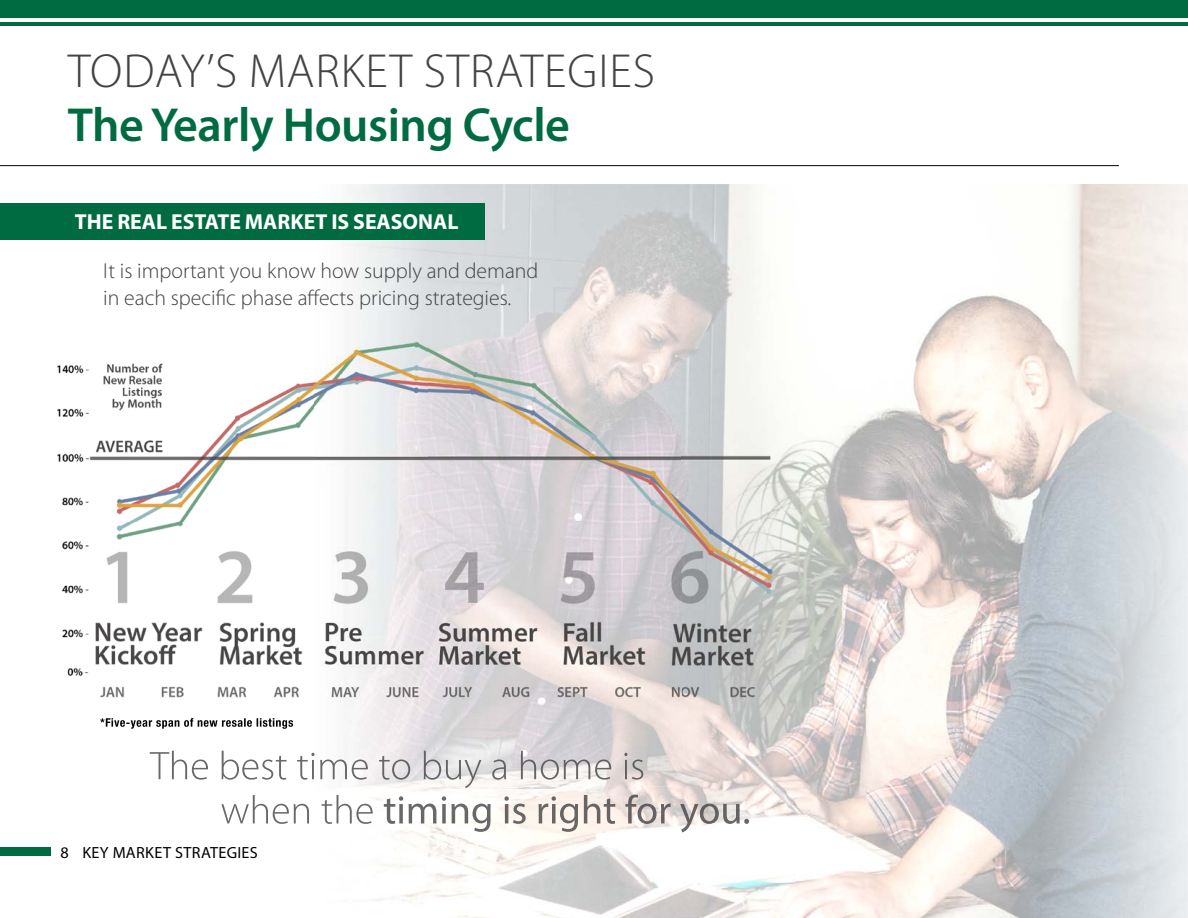
<style>
.page{position:relative;width:1188px;height:918px;background:#fff}
.page>*{position:absolute;margin:0;border:0;box-sizing:border-box;transform-origin:0 0}
.t1{font:300 48px "Myriad Pro";letter-spacing:.02em;color:#434244}
.t2{font:600 48px "Myriad Pro";letter-spacing:-.01em;color:#006b41}
.t3{font:300 21.75px/27px "Myriad Pro";color:#434244}
.t4{font:700 21.75px "Myriad Pro";color:#fff}
.t5{font:16.2px "Myriad Pro";letter-spacing:.02em;color:#000}
</style>
<div class="page">
<img style="left:2px;top:17px;width:360px;height:187px">
<img style="left:362px;top:17px;width:826px;height:1px">
<img style="left:428px;top:25px;width:614px;height:142px">
<img style="left:787px;top:294px;width:255px;height:624px">
<img style="left:428px;top:184px;width:332px;height:127px">
<img style="left:428px;top:786px;width:359px;height:132px">
<img style="left:1042px;top:25px;width:146px;height:893px">
<img style="left:315px;top:20px;width:113px;height:883px">
<div style="left:0;top:204px;width:484px;height:36px;background:#006b41"></div>
<hr style="left:0;top:165px;width:1119px;height:1px;background:#000">
<img style="left:428px;top:786px;width:217px;height:2px">
<img style="left:315px;top:751px;width:113px;height:37px">
<img style="left:221px;top:795px;width:88px;height:29px">
<img style="left:315px;top:795px;width:59px;height:29px">
<img style="left:428px;top:795px;width:321px;height:37px">
<img style="left:384px;top:795px;width:44px;height:37px">
<img style="left:57px;top:363px;width:258px;height:417px">
<img style="left:428px;top:311px;width:406px;height:475px">
<img style="left:315px;top:311px;width:113px;height:440px">
<img style="left:100px;top:718px;width:193px;height:11px">
<div style="left:0;top:848px;width:50px;height:8px;background:#006b41"></div>
<div style="left:0;top:0;width:1188px;height:17px;background:#006b41"></div>
<hr style="left:0;top:22px;width:1188px;height:3px;background:#006b41">
<h1 class="t1" style="left:68px;top:42px;width:588px">TODAY’S MARKET STRATEGIES</h1>
<h1 class="t2" style="left:68px;top:94px;width:504px">The Yearly Housing Cycle</h1>
<p class="t4" style="left:75px;top:207px;width:385px">THE REAL ESTATE MARKET IS SEASONAL</p>
<p class="t3" style="left:103px;top:257px;width:437px">It is important you know how supply and demand in each specific phase affects pricing strategies.</p>
<p class="t5" style="left:60px;top:842px;width:10px">8</p>
<p class="t5" style="left:82px;top:842px;width:177px">KEY MARKET STRATEGIES</p>
</div>
